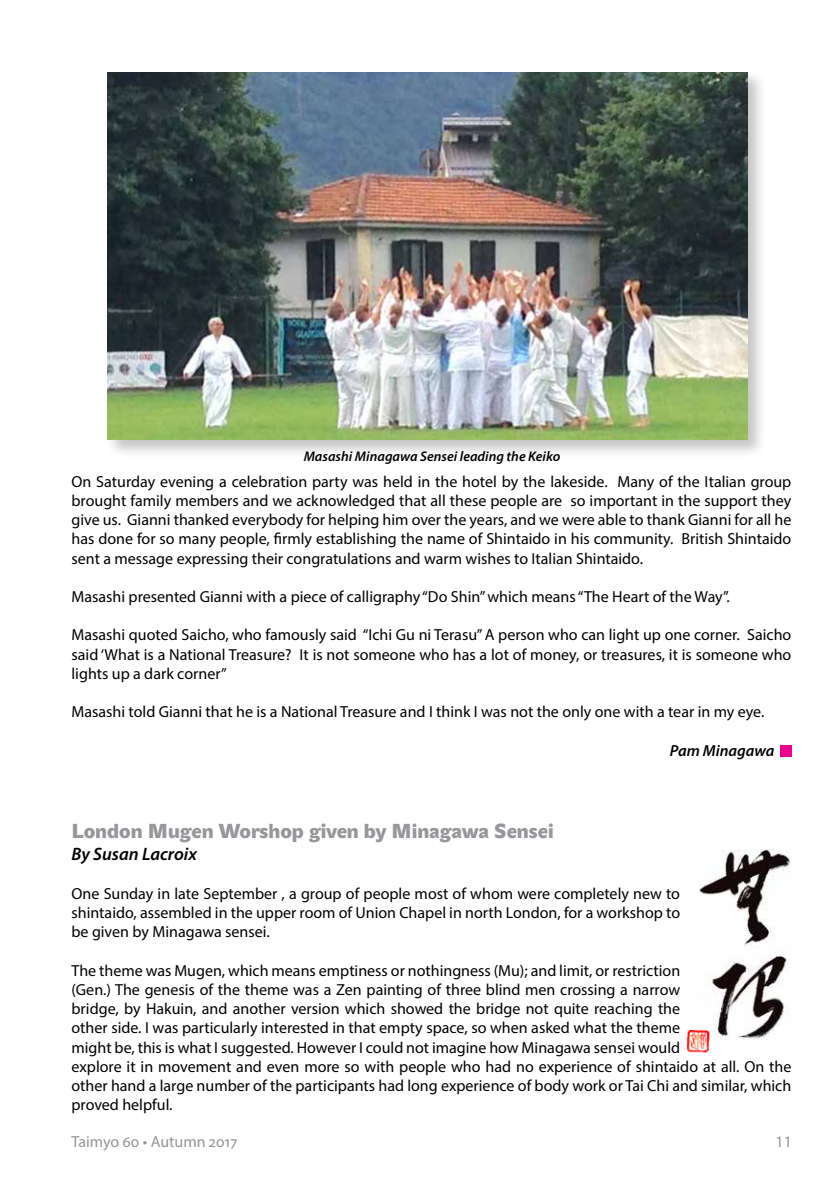
<style>
.page{position:relative;width:840px;height:1191px;background:#fff}
.page>*{position:absolute;margin:0;border:0;box-sizing:border-box;transform-origin:0 0}
.t1{font:20px "John Sans Black Pro";color:#95979a}
.t2{font:italic 600 18px "Myriad Pro";color:#000}
.Standard_Text{font:16px/19.2px "Myriad Pro";color:#000;text-align:justify}
.Text_normal{font:16px/19.2px "Myriad Pro";color:#000;text-align:justify}
.t3{font:16px "Myriad Pro";color:#939598}
.Author_end{font:italic 600 16px "Myriad Pro";color:#000}
.Picture_legends{font:italic 600 14px "Myriad Pro";color:#000}
</style>
<div class="page">
<div style="left:105px;top:69px;width:661px;height:390px;background:#000;opacity:.23"></div>
<img style="left:107px;top:72px;width:640px;height:367px">
<div style="left:779px;top:745px;width:11px;height:11px;background:#ec008c"></div>
<img style="left:698px;top:849px;width:92px;height:190px">
<img style="left:686px;top:1029px;width:23px;height:23px">
<p class="Picture_legends" style="left:303px;top:447px;width:258px">Masashi Minagawa Sensei leading the Keiko</p>
<p class="Standard_Text" style="left:71px;top:471px;width:721px">On Saturday evening a celebration party was held in the hotel by the lakeside. Many of the Italian group brought family members and we acknowledged that all these people are so important in the support they give us. Gianni thanked everybody for helping him over the years, and we were able to thank Gianni for all he has done for so many people, firmly establishing the name of Shintaido in his community. British Shintaido sent a message expressing their congratulations and warm wishes to Italian Shintaido.</p>
<p class="Standard_Text" style="left:71px;top:587px;width:659px">Masashi presented Gianni with a piece of calligraphy “Do Shin” which means “The Heart of the Way”.</p>
<p class="Standard_Text" style="left:71px;top:625px;width:721px">Masashi quoted Saicho, who famously said “Ichi Gu ni Terasu” A person who can light up one corner. Saicho said ‘What is a National Treasure? It is not someone who has a lot of money, or treasures, it is someone who lights up a dark corner”</p>
<p class="Standard_Text" style="left:71px;top:702px;width:694px">Masashi told Gianni that he is a National Treasure and I think I was not the only one with a tear in my eye.</p>
<p class="Author_end" style="left:669px;top:741px;width:106px">Pam Minagawa</p>
<p class="t1" style="left:71px;top:819px;width:483px">London Mugen Worshop given by Minagawa Sensei</p>
<p class="t2" style="left:71px;top:842px;width:127px">By Susan Lacroix</p>
<p class="Text_normal" style="left:71px;top:883px;width:609px">One Sunday in late September , a group of people most of whom were completely new to shintaido, assembled in the upper room of Union Chapel in north London, for a workshop to be given by Minagawa sensei.</p>
<p class="Text_normal" style="left:71px;top:960px;width:721px;text-align:left">The theme was Mugen, which means emptiness or nothingness (Mu); and limit, or restriction<br>(Gen.) The genesis of the theme was a Zen painting of three blind men crossing a narrow<br>bridge, by Hakuin, and another version which showed the bridge not quite reaching the<br>other side. I was particularly interested in that empty space, so when asked what the theme<br>might be, this is what I suggested. However I could not imagine how Minagawa sensei would<br>explore it in movement and even more so with people who had no experience of shintaido at all. On the other hand a large number of the participants had long experience of body work or Tai Chi and similar, which proved helpful.</p>
<p class="t3" style="left:71px;top:1131px;width:167px">Taimyo 60 • Autumn 2017</p>
<p class="t3" style="left:775px;top:1131px;width:18px">11</p>
</div>
